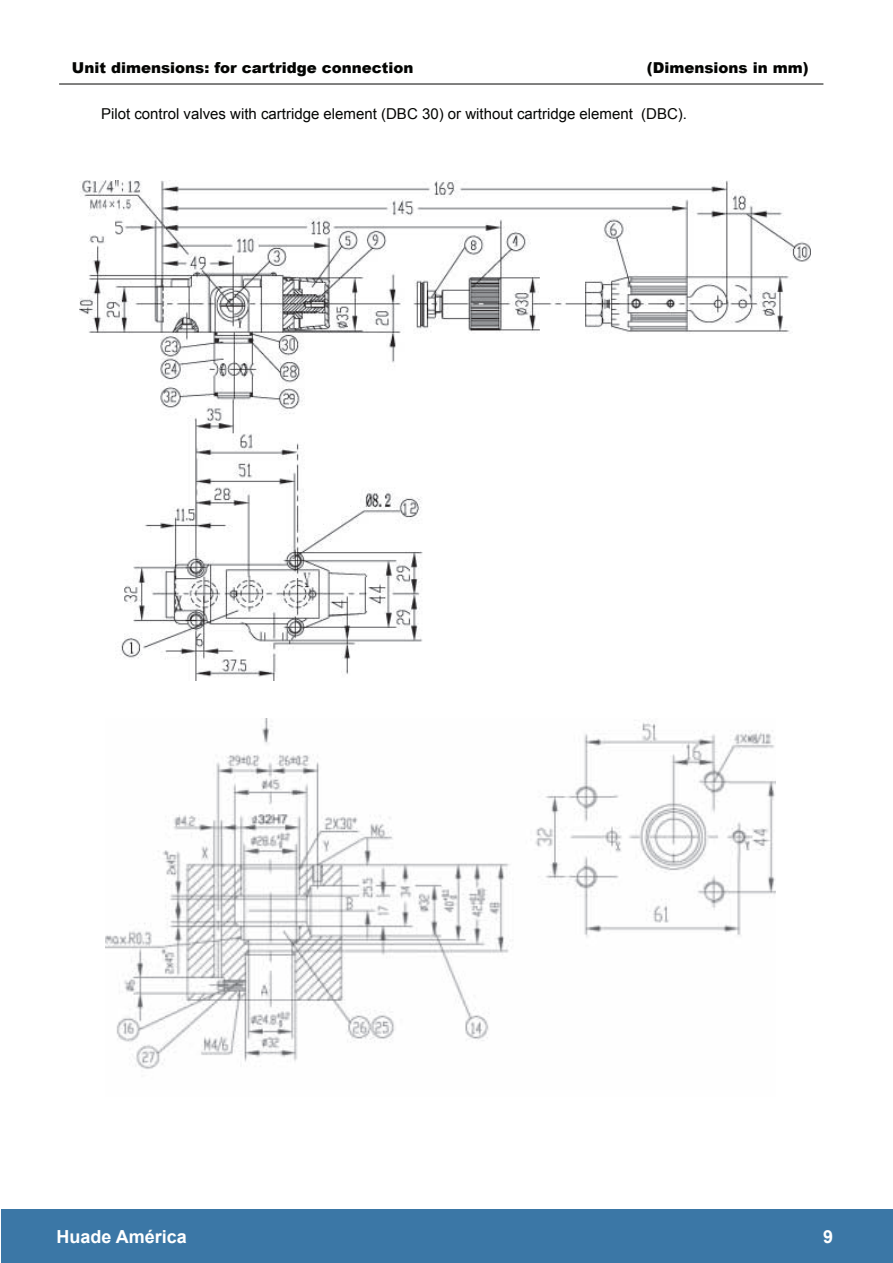
<style>
.page{position:relative;width:893px;height:1263px;background:#fff}
.page>*{position:absolute;margin:0;border:0;box-sizing:border-box;transform-origin:0 0}
.t1{font:700 18px "Arial";color:#fff}
.t2{font:15px "Arial";color:#040503}
.t3{font:900 15px "Arial";color:#040503}
</style>
<div class="page">
<div style="left:1px;top:1209px;width:891px;height:53px;background:#3b77a6"></div>
<img style="left:80px;top:180px;width:730px;height:501px">
<hr style="left:59px;top:84px;width:764px;height:1px;background:#040503">
<img style="left:105px;top:719px;width:671px;height:350px">
<p class="t3" style="left:72px;top:57px;width:343px">Unit dimensions: for cartridge connection</p>
<p class="t3" style="left:647px;top:57px;width:163px">(Dimensions in mm)</p>
<p class="t2" style="left:101px;top:104px;width:588px">Pilot control valves with cartridge element (DBC 30) or without cartridge element (DBC).</p>
<p class="t1" style="left:56px;top:1225px;width:132px">Huade América</p>
<p class="t1" style="left:823px;top:1225px;width:12px">9</p>
</div>
